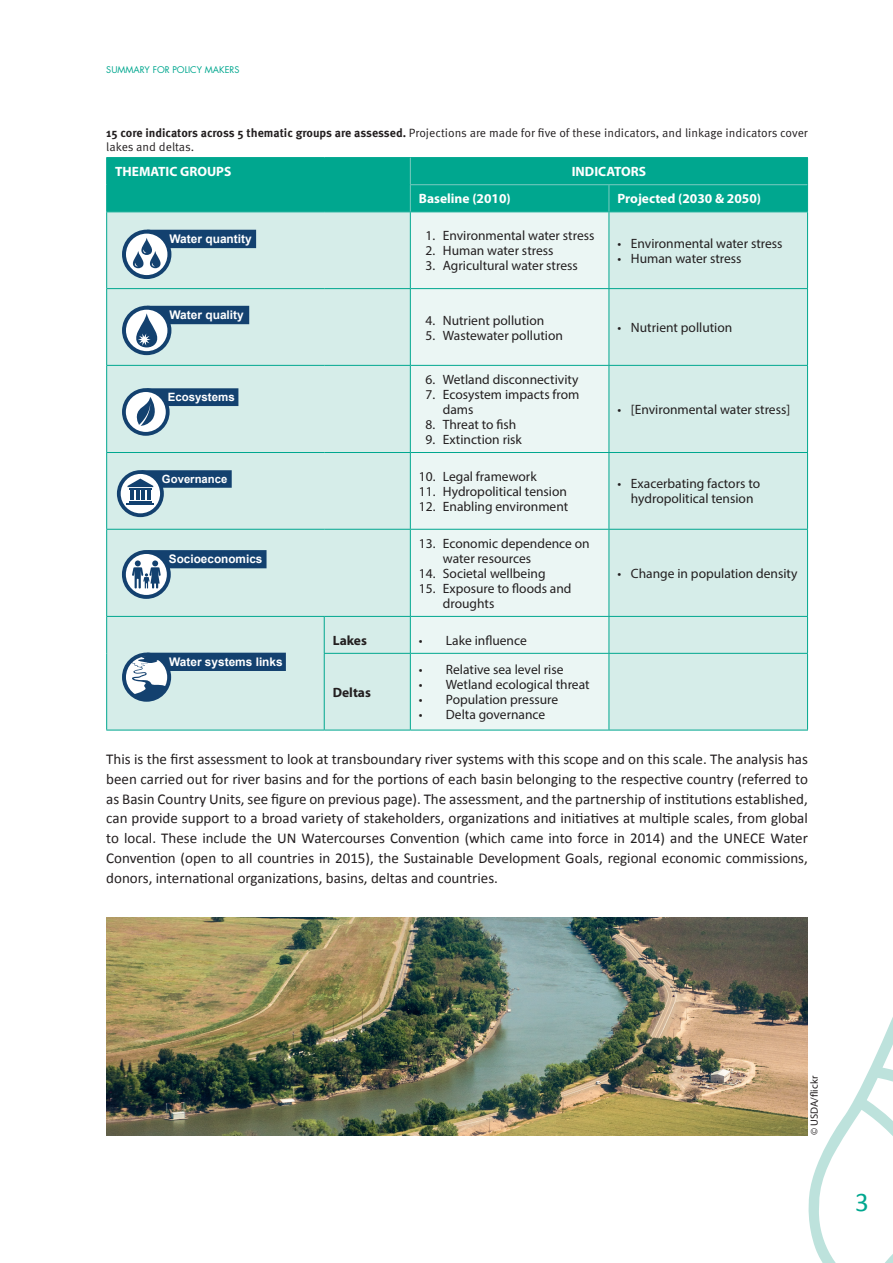
<style>
.page{position:relative;width:893px;height:1263px;background:#fff}
.page>*{position:absolute;margin:0;border:0;box-sizing:border-box;transform-origin:0 0}
.t1{font:27px "Calibri";color:#00a78f}
.t2{font:15px/19.8px "Calibri";color:#231f20;text-align:justify}
.t3{font:13.5px/15px "Myriad Pro";color:#231f20}
.t4{font:700 13.5px "Myriad Pro";color:#fff}
.t5{font:700 13.5px "Myriad Pro";color:#231f20}
.t6{font:12px/14.4px "Meta Pro";color:#231f20}
.t7{font:700 12px "Arial";color:#fff}
.t8{font:700 11.85px "Arial";color:#fff}
.t9{font:700 11.55px "Arial";color:#fff}
.t10{font:700 11.4px "Arial";color:#fff}
.t11{font:10.5px "Myriad Pro";color:#231f20}
.t12{font:9px "Futura";color:#00a78f}
.s1{font-weight:700}
</style>
<div class="page">
<svg style="left:807px;top:1017px;width:86px;height:246px"></svg>
<div style="left:107px;top:212px;width:700px;height:518px;background:#d6ede9"></div>
<div style="left:411px;top:212px;width:198px;height:518px;background:#ebf6f4"></div>
<hr style="left:106px;top:157px;width:218px;height:1px;background:#00a78f">
<hr style="left:324px;top:157px;width:86px;height:1px;background:#00a78f">
<hr style="left:410px;top:157px;width:199px;height:1px;background:#00a78f">
<hr style="left:609px;top:157px;width:199px;height:1px;background:#00a78f">
<hr style="left:106px;top:212px;width:1px;height:76px;background:#00a78f">
<hr style="left:410px;top:212px;width:1px;height:76px;background:#00a78f">
<hr style="left:609px;top:212px;width:1px;height:76px;background:#00a78f">
<hr style="left:807px;top:212px;width:1px;height:76px;background:#00a78f">
<hr style="left:106px;top:288px;width:218px;height:1px;background:#00a78f">
<hr style="left:106px;top:289px;width:1px;height:76px;background:#00a78f">
<hr style="left:324px;top:288px;width:86px;height:1px;background:#00a78f">
<hr style="left:410px;top:288px;width:199px;height:1px;background:#00a78f">
<hr style="left:410px;top:289px;width:1px;height:76px;background:#00a78f">
<hr style="left:609px;top:288px;width:199px;height:1px;background:#00a78f">
<hr style="left:609px;top:289px;width:1px;height:76px;background:#00a78f">
<hr style="left:807px;top:289px;width:1px;height:76px;background:#00a78f">
<hr style="left:106px;top:365px;width:218px;height:1px;background:#00a78f">
<hr style="left:106px;top:366px;width:1px;height:86px;background:#00a78f">
<hr style="left:324px;top:365px;width:86px;height:1px;background:#00a78f">
<hr style="left:410px;top:365px;width:199px;height:1px;background:#00a78f">
<hr style="left:410px;top:366px;width:1px;height:86px;background:#00a78f">
<hr style="left:609px;top:365px;width:199px;height:1px;background:#00a78f">
<hr style="left:609px;top:366px;width:1px;height:86px;background:#00a78f">
<hr style="left:807px;top:366px;width:1px;height:86px;background:#00a78f">
<hr style="left:106px;top:452px;width:218px;height:1px;background:#00a78f">
<hr style="left:106px;top:453px;width:1px;height:76px;background:#00a78f">
<hr style="left:324px;top:452px;width:86px;height:1px;background:#00a78f">
<hr style="left:410px;top:452px;width:199px;height:1px;background:#00a78f">
<hr style="left:410px;top:453px;width:1px;height:76px;background:#00a78f">
<hr style="left:609px;top:452px;width:199px;height:1px;background:#00a78f">
<hr style="left:609px;top:453px;width:1px;height:76px;background:#00a78f">
<hr style="left:807px;top:453px;width:1px;height:76px;background:#00a78f">
<hr style="left:106px;top:529px;width:218px;height:1px;background:#00a78f">
<hr style="left:106px;top:530px;width:1px;height:86px;background:#00a78f">
<hr style="left:324px;top:529px;width:86px;height:1px;background:#00a78f">
<hr style="left:410px;top:529px;width:199px;height:1px;background:#00a78f">
<hr style="left:410px;top:530px;width:1px;height:86px;background:#00a78f">
<hr style="left:609px;top:529px;width:199px;height:1px;background:#00a78f">
<hr style="left:609px;top:530px;width:1px;height:86px;background:#00a78f">
<hr style="left:807px;top:530px;width:1px;height:86px;background:#00a78f">
<hr style="left:106px;top:616px;width:218px;height:1px;background:#00a78f">
<hr style="left:106px;top:617px;width:1px;height:36px;background:#00a78f">
<hr style="left:324px;top:616px;width:86px;height:1px;background:#00a78f">
<hr style="left:324px;top:617px;width:1px;height:36px;background:#00a78f">
<hr style="left:410px;top:616px;width:199px;height:1px;background:#00a78f">
<hr style="left:410px;top:617px;width:1px;height:36px;background:#00a78f">
<hr style="left:609px;top:616px;width:199px;height:1px;background:#00a78f">
<hr style="left:609px;top:617px;width:1px;height:36px;background:#00a78f">
<hr style="left:807px;top:617px;width:1px;height:36px;background:#00a78f">
<hr style="left:106px;top:653px;width:1px;height:77px;background:#00a78f">
<hr style="left:324px;top:653px;width:86px;height:1px;background:#00a78f">
<hr style="left:324px;top:654px;width:1px;height:76px;background:#00a78f">
<hr style="left:410px;top:653px;width:199px;height:1px;background:#00a78f">
<hr style="left:410px;top:654px;width:1px;height:76px;background:#00a78f">
<hr style="left:609px;top:653px;width:199px;height:1px;background:#00a78f">
<hr style="left:609px;top:654px;width:1px;height:76px;background:#00a78f">
<hr style="left:807px;top:654px;width:1px;height:76px;background:#00a78f">
<hr style="left:106px;top:730px;width:218px;height:1px;background:#00a78f">
<hr style="left:324px;top:730px;width:86px;height:1px;background:#00a78f">
<hr style="left:410px;top:730px;width:199px;height:1px;background:#00a78f">
<hr style="left:609px;top:730px;width:199px;height:1px;background:#00a78f">
<div style="left:106px;top:158px;width:702px;height:54px;background:#00a78f"></div>
<svg style="left:124px;top:390px;width:44px;height:44px"></svg>
<div style="left:122px;top:388px;width:48px;height:48px;border:4px solid #13416f;border-radius:50%"></div>
<svg style="left:133px;top:388px;width:105px;height:39px"></svg>
<svg style="left:119px;top:472px;width:43px;height:43px"></svg>
<div style="left:117px;top:470px;width:47px;height:47px;border:4px solid #13416f;border-radius:50%"></div>
<hr style="left:129px;top:501px;width:23px;height:2px;background:#13416f">
<hr style="left:127px;top:503px;width:27px;height:2px;background:#13416f">
<svg style="left:127px;top:470px;width:105px;height:30px;background:#698aa4"></svg>
<svg style="left:124px;top:552px;width:45px;height:45px"></svg>
<div style="left:122px;top:550px;width:49px;height:49px;border:4px solid #13416f;border-radius:50%"></div>
<svg style="left:132px;top:550px;width:135px;height:38px;background:#7a9aaf"></svg>
<svg style="left:124px;top:308px;width:45px;height:45px"></svg>
<div style="left:122px;top:306px;width:49px;height:49px;border:4px solid #13416f;border-radius:50%"></div>
<svg style="left:133px;top:306px;width:116px;height:41px;background:#82a0b4"></svg>
<svg style="left:124px;top:232px;width:45px;height:45px"></svg>
<div style="left:122px;top:230px;width:49px;height:49px;border:4px solid #13416f;border-radius:50%"></div>
<svg style="left:131px;top:230px;width:125px;height:38px;background:#809eb2"></svg>
<div style="left:122px;top:653px;width:49px;height:49px;border:4px solid #13416f;border-radius:50%"></div>
<svg style="left:124px;top:653px;width:162px;height:47px;background:#8ba8b9"></svg>
<img style="left:106px;top:917px;width:702px;height:218px">
<p class="t12" style="left:106px;top:63px;width:135px">SUMMARY FOR POLICY MAKERS</p>
<p class="t6" style="left:106px;top:126px;width:703px"><span class="s1">15 core indicators across 5 thematic groups are assessed.</span> Projections are made for five of these indicators, and linkage indicators cover lakes and deltas.</p>
<p class="t4" style="left:115px;top:163px;width:118px">THEMATIC GROUPS</p>
<p class="t4" style="left:572px;top:163px;width:76px">INDICATORS</p>
<p class="t4" style="left:419px;top:190px;width:93px">Baseline (2010)</p>
<p class="t4" style="left:617px;top:190px;width:145px">Projected (2030 &amp; 2050)</p>
<p class="t3" style="left:426px;top:228px;width:170px">1. Environmental water stress</p>
<p class="t3" style="left:426px;top:243px;width:129px">2. Human water stress</p>
<p class="t3" style="left:426px;top:258px;width:154px">3. Agricultural water stress</p>
<p class="t7" style="left:169px;top:231px;width:84px">Water quantity</p>
<p class="t3" style="left:617px;top:236px;width:167px">• Environmental water stress</p>
<p class="t3" style="left:617px;top:251px;width:126px">• Human water stress</p>
<p class="t7" style="left:169px;top:307px;width:76px">Water quality</p>
<p class="t9" style="left:168px;top:389px;width:69px">Ecosystems</p>
<p class="t10" style="left:162px;top:471px;width:67px">Governance</p>
<p class="t8" style="left:169px;top:551px;width:95px">Socioeconomics</p>
<p class="t3" style="left:426px;top:312px;width:120px">4. Nutrient pollution</p>
<p class="t3" style="left:426px;top:327px;width:139px">5. Wastewater pollution</p>
<p class="t3" style="left:426px;top:372px;width:154px">6. Wetland disconnectivity</p>
<p class="t3" style="left:443px;top:387px;width:138px;text-indent:-17px">7. Ecosystem impacts from dams</p>
<p class="t3" style="left:426px;top:417px;width:92px">8. Threat to fish</p>
<p class="t3" style="left:426px;top:432px;width:98px">9. Extinction risk</p>
<p class="t3" style="left:419px;top:469px;width:119px">10. Legal framework</p>
<p class="t3" style="left:419px;top:484px;width:150px">11. Hydropolitical tension</p>
<p class="t3" style="left:419px;top:499px;width:151px">12. Enabling environment</p>
<p class="t3" style="left:443px;top:536px;width:148px;text-indent:-24px">13. Economic dependence on water resources</p>
<p class="t3" style="left:419px;top:566px;width:128px">14. Societal wellbeing</p>
<p class="t3" style="left:443px;top:581px;width:130px;text-indent:-24px">15. Exposure to floods and droughts</p>
<p class="t5" style="left:333px;top:631px;width:36px">Lakes</p>
<p class="t3" style="left:419px;top:632px;width:109px">• Lake influence</p>
<p class="t3" style="left:617px;top:320px;width:116px">• Nutrient pollution</p>
<p class="t3" style="left:617px;top:402px;width:174px">• [Environmental water stress]</p>
<p class="t3" style="left:617px;top:476px;width:144px;text-align:center">• Exacerbating factors to hydropolitical tension</p>
<p class="t3" style="left:617px;top:566px;width:182px">• Change in population density</p>
<p class="t8" style="left:169px;top:654px;width:115px">Water systems links</p>
<p class="t3" style="left:419px;top:662px;width:146px">• Relative sea level rise</p>
<p class="t3" style="left:419px;top:677px;width:172px">• Wetland ecological threat</p>
<p class="t3" style="left:419px;top:692px;width:141px">• Population pressure</p>
<p class="t3" style="left:419px;top:707px;width:128px">• Delta governance</p>
<p class="t2" style="left:106px;top:749px;width:703px">This is the first assessment to look at transboundary river systems with this scope and on this scale. The analysis has been carried out for river basins and for the portions of each basin belonging to the respective country (referred to as Basin Country Units, see figure on previous page). The assessment, and the partnership of institutions established, can provide support to a broad variety of stakeholders, organizations and initiatives at multiple scales, from global to local. These include the UN Watercourses Convention (which came into force in 2014) and the UNECE Water Convention (open to all countries in 2015), the Sustainable Development Goals, regional economic commissions, donors, international organizations, basins, deltas and countries.</p>
<p class="t5" style="left:333px;top:683px;width:40px">Deltas</p>
<p class="t11" style="left:808px;top:1135px;width:61px;rotate:-90deg">© USDA/flickr</p>
<h1 class="t1" style="left:855px;top:1185px;width:15px">3</h1>
</div>
